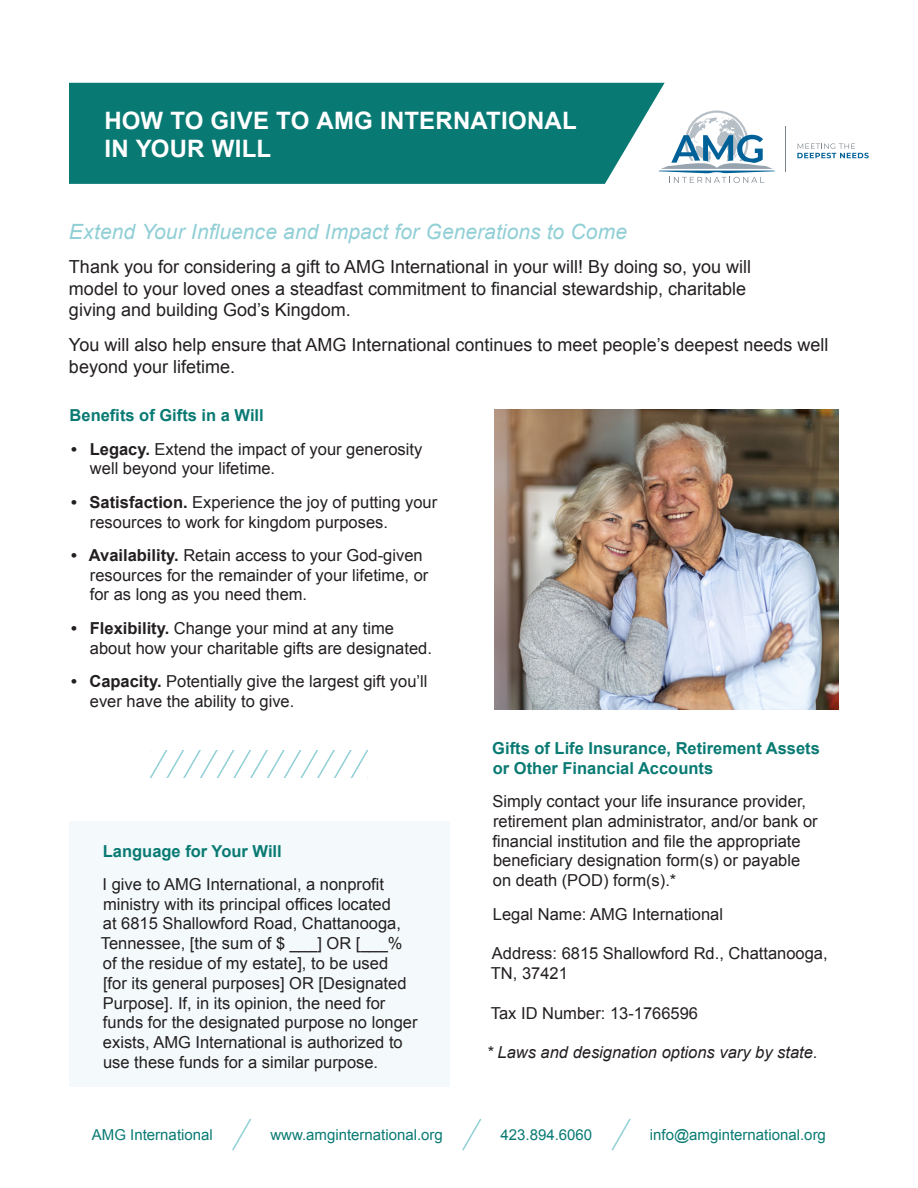
<style>
.page{position:relative;width:918px;height:1188px;background:#fff}
.page>*{position:absolute;margin:0;border:0;box-sizing:border-box;transform-origin:0 0}
.t1{font:700 24px "Arial";letter-spacing:.01em;color:#fff}
.t2{font:italic 21px "Arial";letter-spacing:.005em;color:#90cfd6}
.t3{font:18px/21.6px "Arial";color:#231f20}
.Justified{font:16.5px/19.8px "Arial";color:#231f20}
.Justified-2{font:700 16.5px/19.8px "Arial";color:#097a73}
.Justified-3{font:italic 16.5px "Arial";color:#231f20}
.t4{font:15px "Arial";color:#097a73}
.s1{font-weight:700}
</style>
<div class="page">
<div style="left:69px;top:83px;width:596px;height:101px;background:#097a73"></div>
<div style="left:69px;top:821px;width:380px;height:265px;background:#f4fafb"></div>
<img style="left:495px;top:409px;width:343px;height:301px">
<svg style="left:232px;top:1118px;width:19px;height:33px"></svg>
<svg style="left:462px;top:1118px;width:20px;height:33px"></svg>
<svg style="left:611px;top:1118px;width:20px;height:33px"></svg>
<svg style="left:150px;top:751px;width:218px;height:26px"></svg>
<hr style="left:785px;top:126px;width:1px;height:46px;background:#7c858c">
<svg style="left:797px;top:143px;width:72px;height:15px"></svg>
<svg style="left:658px;top:110px;width:117px;height:73px"></svg>
<p class="t1" style="left:104px;top:104px;width:474px">HOW TO GIVE TO AMG INTERNATIONAL</p>
<p class="t1" style="left:104px;top:133px;width:168px">IN YOUR WILL</p>
<p class="t2" style="left:69px;top:218px;width:560px">Extend Your Influence and Impact for Generations to Come</p>
<p class="t3" style="left:69px;top:256px;width:684px">Thank you for considering a gift to AMG International in your will! By doing so, you will model to your loved ones a steadfast commitment to financial stewardship, charitable giving and building God’s Kingdom.</p>
<p class="t3" style="left:69px;top:334px;width:761px">You will also help ensure that AMG International continues to meet people’s deepest needs well beyond your lifetime.</p>
<p class="Justified-2" style="left:70px;top:406px;width:196px">Benefits of Gifts in a Will</p>
<p class="Justified" style="left:90px;top:439px;width:334px;text-indent:-19px"><span class="s1">• Legacy.</span> Extend the impact of your generosity well beyond your lifetime.</p>
<p class="Justified" style="left:90px;top:492px;width:349px;text-indent:-19px"><span class="s1">• Satisfaction.</span> Experience the joy of putting your resources to work for kingdom purposes.</p>
<p class="Justified" style="left:90px;top:545px;width:340px;text-indent:-19px"><span class="s1">• Availability.</span> Retain access to your God-given resources for the remainder of your lifetime, or for as long as you need them.</p>
<p class="Justified" style="left:90px;top:618px;width:344px;text-indent:-19px"><span class="s1">• Flexibility.</span> Change your mind at any time about how your charitable gifts are designated.</p>
<p class="Justified" style="left:90px;top:671px;width:339px;text-indent:-19px"><span class="s1">• Capacity.</span> Potentially give the largest gift you’ll ever have the ability to give.</p>
<p class="Justified-2" style="left:103px;top:841px;width:180px">Language for Your Will</p>
<p class="Justified" style="left:101px;top:874px;width:318px">I give to AMG International, a nonprofit ministry with its principal offices located<br>at 6815 Shallowford Road, Chattanooga, Tennessee, [the sum of $ ___] OR [___% of the residue of my estate], to be used<br>[for its general purposes] OR [Designated Purpose]. If, in its opinion, the need for funds for the designated purpose no longer exists, AMG International is authorized to use these funds for a similar purpose.</p>
<p class="Justified-2" style="left:492px;top:739px;width:329px">Gifts of Life Insurance, Retirement Assets or Other Financial Accounts</p>
<p class="Justified" style="left:492px;top:792px;width:327px">Simply contact your life insurance provider, retirement plan administrator, and/or bank or financial institution and file the appropriate beneficiary designation form(s) or payable on death (POD) form(s).*</p>
<p class="Justified" style="left:493px;top:904px;width:232px">Legal Name: AMG International</p>
<p class="Justified" style="left:491px;top:944px;width:338px">Address: 6815 Shallowford Rd., Chattanooga,<br>TN, 37421</p>
<p class="Justified" style="left:491px;top:1003px;width:209px">Tax ID Number: 13-1766596</p>
<p class="Justified-3" style="left:487px;top:1042px;width:333px">* Laws and designation options vary by state.</p>
<p class="t4" style="left:92px;top:1125px;width:122px">AMG International</p>
<p class="t4" style="left:270px;top:1125px;width:174px">www.amginternational.org</p>
<p class="t4" style="left:501px;top:1125px;width:93px">423.894.6060</p>
<p class="t4" style="left:650px;top:1125px;width:178px">info@amginternational.org</p>
</div>
